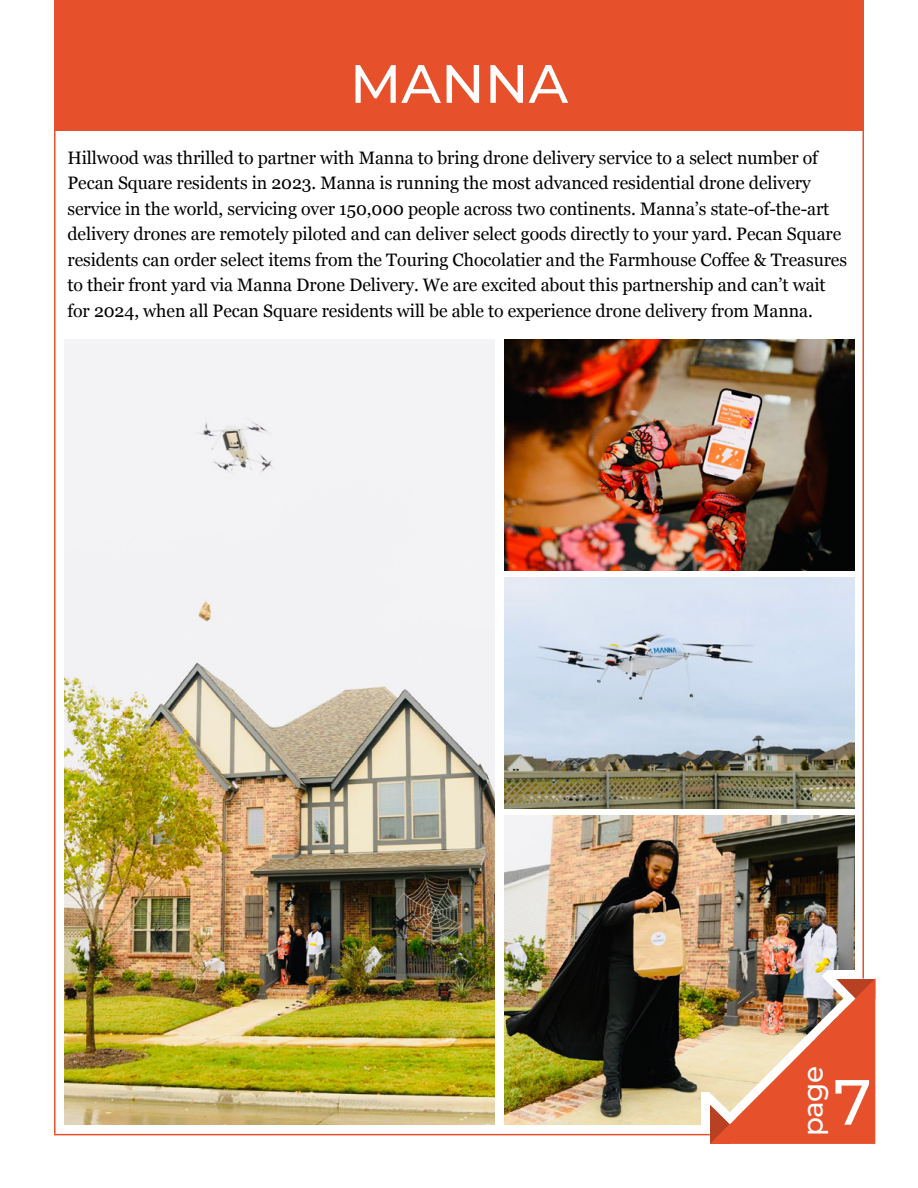
<style>
.page{position:relative;width:918px;height:1188px;background:#fff}
.page>*{position:absolute;margin:0;border:0;box-sizing:border-box;transform-origin:0 0}
.t1{font:500 63.75px "Montserrat";color:#fff}
.t2{font:500 54px "Montserrat";color:#fff}
.t3{font:500 27.75px "Montserrat";color:#fff}
.t4{font:18px/25.5px "Georgia";letter-spacing:-.005em;color:#000}
</style>
<div class="page">
<img style="left:65px;top:339px;width:429px;height:785px">
<img style="left:505px;top:339px;width:349px;height:232px">
<img style="left:505px;top:578px;width:349px;height:230px">
<img style="left:505px;top:815px;width:349px;height:309px">
<div style="left:54px;top:0;width:810px;height:130px;background:#e6512c"></div>
<hr style="left:54px;top:130px;width:2px;height:1004px;background:#e6512c">
<img style="left:704px;top:970px;width:171px;height:174px">
<div style="left:701px;top:1093px;width:9px;height:51px;background:#fff"></div>
<hr style="left:54px;top:1134px;width:656px;height:1px;background:#e6512c">
<hr style="left:862px;top:130px;width:2px;height:849px;background:#e6512c">
<h2 class="t2" style="left:350px;top:46px;width:220px">MANNA</h2>
<p class="t4" style="left:68px;top:144px;width:781px">Hillwood was thrilled to partner with Manna to bring drone delivery service to a select number of Pecan Square residents in 2023. Manna is running the most advanced residential drone delivery service in the world, servicing over 150,000 people across two continents. Manna’s state-of-the-art delivery drones are remotely piloted and can deliver select goods directly to your yard. Pecan Square residents can order select items from the Touring Chocolatier and the Farmhouse Coffee &amp; Treasures to their front yard via Manna Drone Delivery. We are excited about this partnership and can’t wait for 2024, when all Pecan Square residents will be able to experience drone delivery from Manna.</p>
<h3 class="t3" style="left:794px;top:1136px;width:72px;rotate:-90deg">page</h3>
<h1 class="t1" style="left:834px;top:1058px;width:40px">7</h1>
</div>
